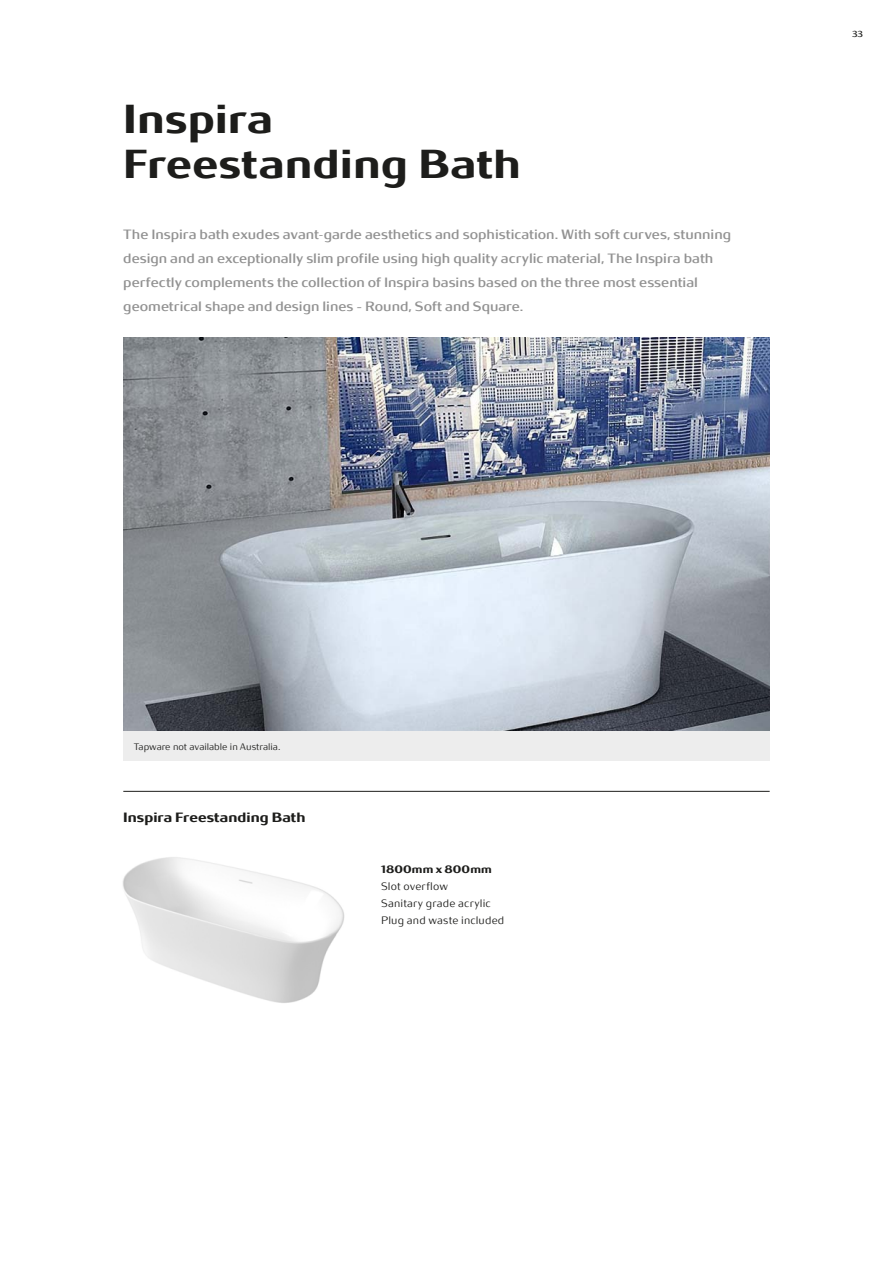
<style>
.page{position:relative;width:893px;height:1263px;background:#fff}
.page>*{position:absolute;margin:0;border:0;box-sizing:border-box;transform-origin:0 0}
.t1{font:700 45px/45px "Roca";letter-spacing:.015em;color:#1d1d1b}
.t2{font:15px/24px "Roca";letter-spacing:-.005em;color:#929292}
.t3{font:700 15px "Roca";letter-spacing:.005em;color:#1d1d1b}
.t4{font:300 12px/17px "Roca";letter-spacing:.015em;color:#1d1d1b}
.t5{font:700 12px "Roca";letter-spacing:.01em;color:#1d1d1b}
.t6{font:300 10.5px "Roca";color:#1d1d1b}
.t7{font:9.75px "Roca";color:#1d1d1b}
</style>
<div class="page">
<img style="left:123px;top:337px;width:647px;height:394px">
<img style="left:123px;top:857px;width:222px;height:146px">
<hr style="left:123px;top:791px;width:647px;height:1px;background:#1d1d1b">
<div style="left:123px;top:731px;width:647px;height:30px;background:#ededed"></div>
<h1 class="t1" style="left:123px;top:100px;width:399px">Inspira<br>Freestanding Bath</h1>
<p class="t2" style="left:123px;top:223px;width:609px">The Inspira bath exudes avant-garde aesthetics and sophistication. With soft curves, stunning design and an exceptionally slim profile using high quality acrylic material, The Inspira bath perfectly complements the collection of Inspira basins based on the three most essential geometrical shape and design lines – Round, Soft and Square.</p>
<p class="t7" style="left:852px;top:30px;width:13px">33</p>
<p class="t6" style="left:134px;top:742px;width:148px">Tapware not available in Australia.</p>
<p class="t3" style="left:123px;top:811px;width:184px">Inspira Freestanding Bath</p>
<p class="t5" style="left:381px;top:865px;width:112px">1800mm x 800mm</p>
<p class="t4" style="left:381px;top:879px;width:125px">Slot overflow<br>Sanitary grade acrylic<br>Plug and waste included</p>
</div>
